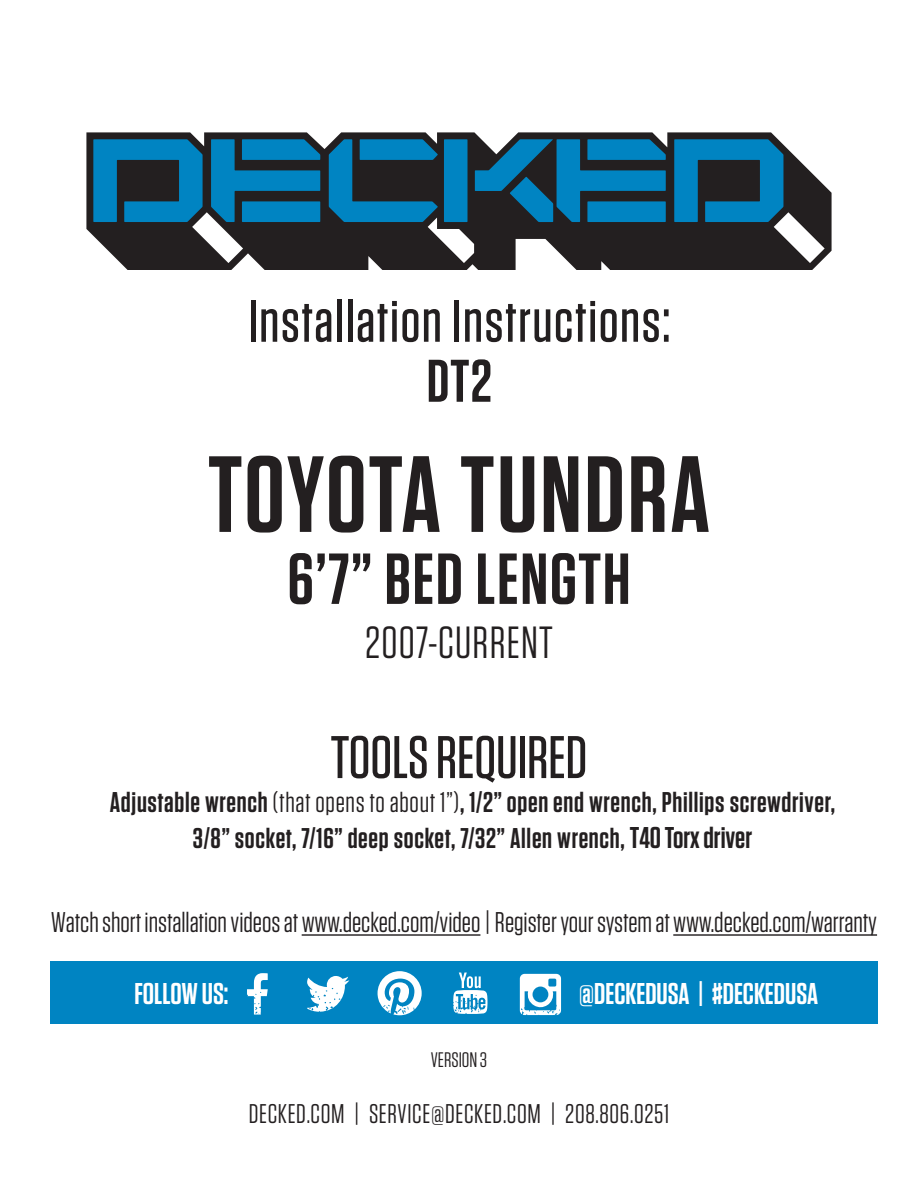
<style>
.page{position:relative;width:918px;height:1188px;background:#fff}
.page>*{position:absolute;margin:0;border:0;box-sizing:border-box;transform-origin:0 0}
.t1{font:600 108px "Tungsten";letter-spacing:.02em;color:#231f20}
.t2{font:600 72px "Tungsten";letter-spacing:.025em;color:#231f20}
.t3{font:500 60px "Tungsten";letter-spacing:.025em;color:#231f20}
.t4{font:500 60px "Tungsten";color:#231f20}
.t5{font:600 60px "Tungsten";color:#231f20}
.t6{font:45px "Tungsten";letter-spacing:.025em;color:#231f20}
.STEP_HEADER{font:600 30px "Tungsten";color:#fff}
.t7{font:600 28.5px "Tungsten";letter-spacing:.025em;color:#231f20}
.Step_Instructions{font:28.5px "Tungsten";color:#231f20}
.t8{font:27px "Tungsten";letter-spacing:.025em;color:#231f20}
.t9{font:21px "Tungsten";color:#231f20}
.s1{font-weight:400}
.s2{font-size:30px}
</style>
<div class="page">
<svg style="left:86px;top:132px;width:746px;height:138px;fill:#231f20"></svg>
<svg style="left:93px;top:139px;width:690px;height:83px;background:#0f5f85"></svg>
<hr style="left:302px;top:934px;width:178px;height:2px;background:#231f20">
<hr style="left:673px;top:934px;width:204px;height:2px;background:#231f20">
<div style="left:51px;top:961px;width:827px;height:63px;background:#0084c2"></div>
<svg style="left:247px;top:973px;width:21px;height:42px"></svg>
<svg style="left:307px;top:976px;width:42px;height:36px"></svg>
<svg style="left:453px;top:973px;width:35px;height:41px"></svg>
<svg style="left:378px;top:971px;width:44px;height:44px"></svg>
<svg style="left:520px;top:974px;width:41px;height:41px"></svg>
<p class="t3" style="left:248px;top:290px;width:424px">Installation Instructions:</p>
<p class="t5" style="left:427px;top:349px;width:67px">DT2</p>
<p class="t1" style="left:208px;top:438px;width:503px">TOYOTA TUNDRA</p>
<p class="t2" style="left:288px;top:541px;width:344px">6’7” BED LENGTH</p>
<p class="t6" style="left:365px;top:619px;width:189px">2007-CURRENT</p>
<p class="t4" style="left:331px;top:726px;width:258px">TOOLS REQUIRED</p>
<p class="t7" style="left:110px;top:787px;width:727px">Adjustable wrench <span class="s1">(that opens to about 1”)</span>, 1/2” open end wrench, Phillips screwdriver,</p>
<p class="t7" style="left:193px;top:823px;width:561px">3/8” socket, 7/16” deep socket, 7/32” Allen wrench, <span class="s2">T40 Torx driver</span></p>
<p class="Step_Instructions" style="left:51px;top:908px;width:828px">Watch short installation videos at www.decked.com/video | Register your system at www.decked.com/warranty</p>
<p class="STEP_HEADER" style="left:134px;top:978px;width:96px">FOLLOW US:</p>
<p class="STEP_HEADER" style="left:579px;top:978px;width:240px">@DECKEDUSA | #DECKEDUSA</p>
<p class="t9" style="left:431px;top:1048px;width:58px">VERSION 3</p>
<p class="t8" style="left:249px;top:1100px;width:422px">DECKED.COM | SERVICE@DECKED.COM | 208.806.0251</p>
</div>
